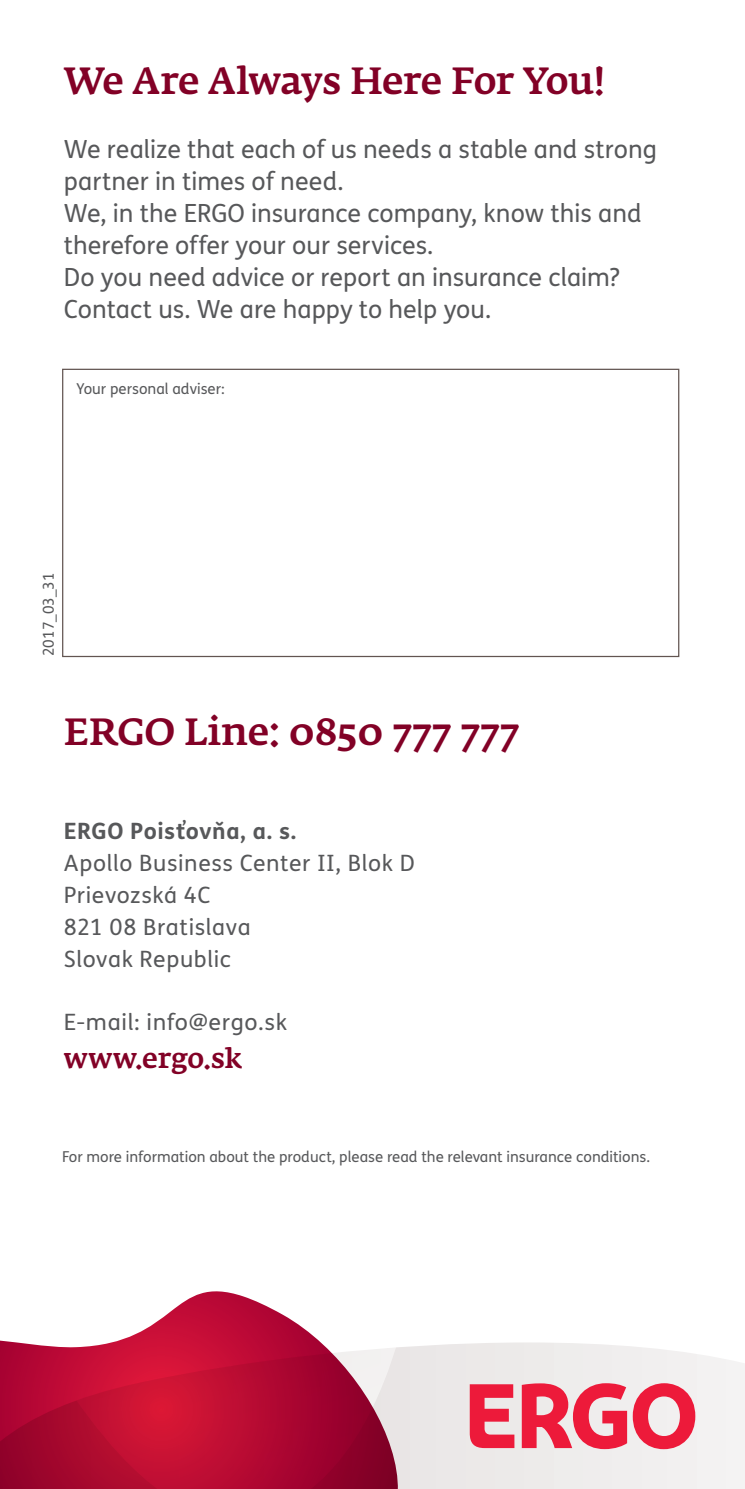
<style>
.page{position:relative;width:745px;height:1489px;background:#fff}
.page>*{position:absolute;margin:0;border:0;box-sizing:border-box;transform-origin:0 0}
.Headline_13_5_6_75mm{font:500 37.5px "Fedra Serif A Pro";letter-spacing:-.02em;color:#820126}
.Quote_dunkelrot{font:500 37.5px "Fedra Serif A Pro";color:#820126}
.Kleingedrucktes{font:500 27.5px "Fedra Serif A Pro";letter-spacing:-.005em;color:#820126}
.Copy_DIN_Lang{font:25px/32px "FS Me";color:#57585a}
.Kleingedrucktes-2{font:22.5px "FS Me";letter-spacing:.025em;color:#57585a}
.Kleingedrucktes-3{font:700 22.5px "FS Me";letter-spacing:.02em;color:#57585a}
.FS_Me_Regular_6_Pt{font:15px "FS Me";color:#57585a}
.Kleingedrucktes-4{font:15px "FS Me";color:#57585a}
</style>
<div class="page">
<svg style="left:485px;top:1342px;width:259px;height:99px"></svg>
<div style="left:448px;top:1343px;width:37px;height:145px;background:#ebe8e8"></div>
<svg style="left:0;top:1291px;width:448px;height:197px"></svg>
<svg style="left:632px;top:1382px;width:62px;height:66px"></svg>
<svg style="left:521px;top:1382px;width:105px;height:66px;background:#ed677b"></svg>
<svg style="left:469px;top:1384px;width:45px;height:63px;background:#ec586e"></svg>
<div style="left:62px;top:369px;width:617px;height:288px;border:1px solid #625551"></div>
<p class="Headline_13_5_6_75mm" style="left:64px;top:59px;width:542px">We Are Always Here For You!</p>
<p class="Copy_DIN_Lang" style="left:64px;top:133px;width:594px">We realize that each of us needs a stable and strong partner in times of need.</p>
<p class="Copy_DIN_Lang" style="left:64px;top:196px;width:579px">We, in the ERGO insurance company, know this and therefore offer your our services.</p>
<p class="Copy_DIN_Lang" style="left:64px;top:260px;width:557px">Do you need advice or report an insurance claim?</p>
<p class="Copy_DIN_Lang" style="left:64px;top:292px;width:428px">Contact us. We are happy to help you.</p>
<p class="Kleingedrucktes-4" style="left:76px;top:378px;width:150px">Your personal adviser:</p>
<p class="FS_Me_Regular_6_Pt" style="left:38px;top:656px;width:85px;rotate:-90deg">2017_03_31</p>
<p class="Quote_dunkelrot" style="left:64px;top:710px;width:457px">ERGO Line: 0850 777 777</p>
<p class="Kleingedrucktes-3" style="left:64px;top:813px;width:234px">ERGO Poisťovňa, a. s.</p>
<p class="Kleingedrucktes-2" style="left:64px;top:847px;width:352px">Apollo Business Center II, Blok D</p>
<p class="Kleingedrucktes-2" style="left:64px;top:879px;width:148px">Prievozská 4C</p>
<p class="Kleingedrucktes-2" style="left:64px;top:911px;width:188px">821 08 Bratislava</p>
<p class="Kleingedrucktes-2" style="left:64px;top:943px;width:169px">Slovak Republic</p>
<p class="Kleingedrucktes-2" style="left:64px;top:1006px;width:225px">E-mail: info@ergo.sk</p>
<p class="Kleingedrucktes" style="left:64px;top:1042px;width:180px">www.ergo.sk</p>
<p class="FS_Me_Regular_6_Pt" style="left:62px;top:1146px;width:589px">For more information about the product, please read the relevant insurance conditions.</p>
</div>
